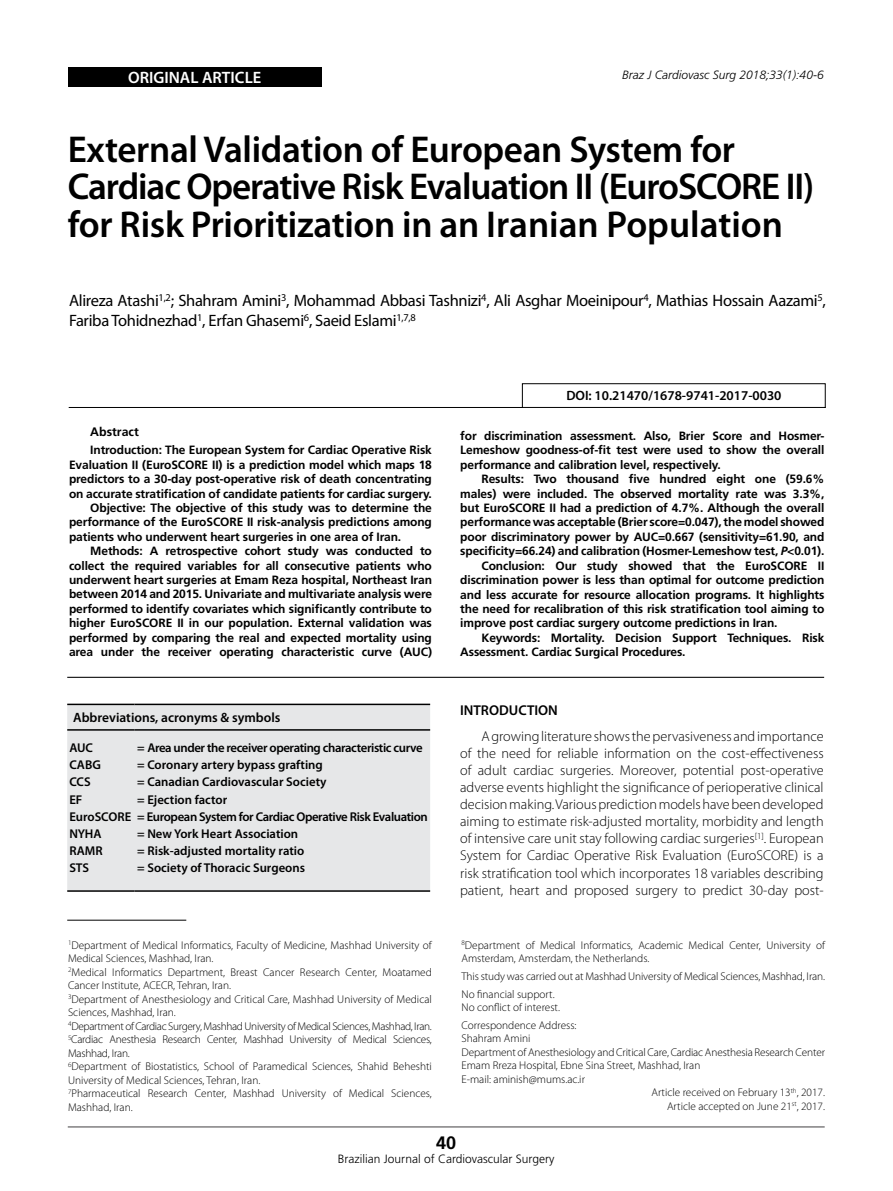
<style>
.page{position:relative;width:893px;height:1191px;background:#fff}
.page>*{position:absolute;margin:0;border:0;box-sizing:border-box;transform-origin:0 0}
.t1{font:600 37.5px/37.5px "Myriad Pro";letter-spacing:-.01em;color:#000}
.t2{font:700 18px "Frutiger";color:#000}
.t3{font:16.5px/19.8px "Myriad Pro";letter-spacing:-.02em;color:#000}
.t4{font:600 16.5px "Myriad Pro";color:#fff}
.t5{font:300 14.25px/17.1px "Myriad Pro";color:#000;text-align:justify}
.t6{font:600 14.25px "Myriad Pro";color:#000}
.t7{font:600 13.5px "Myriad Pro";color:#000}
.t8{font:600 12.75px/17.1px "Myriad Pro";color:#000}
.t9{font:700 12.3px "Frutiger";color:#000}
.t10{font:700 12px/14.4px "Frutiger";letter-spacing:-.01em;color:#000;text-align:justify}
.t11{font:300 12px "Frutiger";color:#000}
.t12{font:italic 300 12px "Frutiger";color:#000}
.t13{font:300 11.25px/13.5px "Myriad Pro";color:#000}
.s1{font-style:italic}
</style>
<div class="page">
<hr style="left:68px;top:1126px;width:757px;height:1px;background:#414042">
<div style="left:68px;top:67px;width:253px;height:20px;background:#000"></div>
<hr style="left:67px;top:677px;width:757px;height:1px;background:#000">
<hr style="left:69px;top:407px;width:757px;height:1px;background:#000">
<div style="left:522px;top:383px;width:304px;height:25px;border:1px solid #000"></div>
<hr style="left:67px;top:919px;width:119px;height:1px;background:#000">
<div style="left:67px;top:705px;width:363px;height:185px;background:#e6e7e8"></div>
<hr style="left:67px;top:703px;width:67px;height:2px;background:#000">
<hr style="left:134px;top:703px;width:296px;height:2px;background:#000">
<hr style="left:67px;top:729px;width:67px;height:1px;background:#000">
<hr style="left:134px;top:729px;width:296px;height:1px;background:#000">
<hr style="left:67px;top:890px;width:67px;height:1px;background:#000">
<hr style="left:134px;top:890px;width:296px;height:1px;background:#000">
<h3 class="t4" style="left:128px;top:69px;width:135px">ORIGINAL ARTICLE</h3>
<p class="t12" style="left:622px;top:68px;width:203px">Braz J Cardiovasc Surg 2018;33(1):40-6</p>
<h1 class="t1" style="left:68px;top:131px;width:748px">External Validation of European System for<br>Cardiac Operative Risk Evaluation II (EuroSCORE II) for Risk Prioritization in an Iranian Population</h1>
<h3 class="t3" style="left:69px;top:291px;width:758px">Alireza Atashi<sup>1,2</sup>; Shahram Amini<sup>3</sup>, Mohammad Abbasi Tashnizi<sup>4</sup>, Ali Asghar Moeinipour<sup>4</sup>, Mathias Hossain Aazami<sup>5</sup>,<br>Fariba Tohidnezhad<sup>1</sup>, Erfan Ghasemi<sup>6</sup>, Saeid Eslami<sup>1,7,8</sup></h3>
<p class="t9" style="left:90px;top:424px;width:50px">Abstract</p>
<p class="t10" style="left:90px;top:443px;width:343px">Introduction: The European System for Cardiac Operative Risk</p>
<p class="t10" style="left:69px;top:457px;width:364px">Evaluation II (EuroSCORE II) is a prediction model which maps 18</p>
<p class="t10" style="left:69px;top:472px;width:364px">predictors to a 30-day post-operative risk of death concentrating</p>
<p class="t10" style="left:69px;top:486px;width:364px">on accurate stratification of candidate patients for cardiac surgery.</p>
<p class="t10" style="left:90px;top:500px;width:343px">Objective: The objective of this study was to determine the</p>
<p class="t10" style="left:69px;top:515px;width:364px">performance of the EuroSCORE II risk-analysis predictions among</p>
<p class="t10" style="left:69px;top:529px;width:334px">patients who underwent heart surgeries in one area of Iran.</p>
<p class="t10" style="left:90px;top:544px;width:343px">Methods: A retrospective cohort study was conducted to</p>
<p class="t10" style="left:69px;top:558px;width:364px">collect the required variables for all consecutive patients who</p>
<p class="t10" style="left:69px;top:572px;width:364px">underwent heart surgeries at Emam Reza hospital, Northeast Iran</p>
<p class="t10" style="left:69px;top:587px;width:364px">between 2014 and 2015. Univariate and multivariate analysis were</p>
<p class="t10" style="left:69px;top:601px;width:364px">performed to identify covariates which significantly contribute to</p>
<p class="t10" style="left:69px;top:616px;width:364px">higher EuroSCORE II in our population. External validation was</p>
<p class="t10" style="left:69px;top:630px;width:364px">performed by comparing the real and expected mortality using</p>
<p class="t10" style="left:69px;top:644px;width:364px">area under the receiver operating characteristic curve (AUC)</p>
<p class="t7" style="left:73px;top:710px;width:209px">Abbreviations, acronyms &amp; symbols</p>
<p class="t8" style="left:69px;top:739px;width:63px">AUC<br>CABG<br>CCS<br>EF<br>EuroSCORE<br>NYHA<br>RAMR<br>STS</p>
<p class="t8" style="left:137px;top:739px;width:292px">= Area under the receiver operating characteristic curve = Coronary artery bypass grafting<br>= Canadian Cardiovascular Society<br>= Ejection factor<br>= European System for Cardiac Operative Risk Evaluation = New York Heart Association<br>= Risk-adjusted mortality ratio<br>= Society of Thoracic Surgeons</p>
<p class="t7" style="left:566px;top:388px;width:217px">DOI: 10.21470/1678-9741-2017-0030</p>
<p class="t10" style="left:460px;top:428px;width:366px">for discrimination assessment. Also, Brier Score and Hosmer-Lemeshow goodness-of-fit test were used to show the overall performance and calibration level, respectively.</p>
<p class="t10" style="left:481px;top:472px;width:344px">Results: Two thousand five hundred eight one (59.6%</p>
<p class="t10" style="left:460px;top:486px;width:366px">males) were included. The observed mortality rate was 3.3%,</p>
<p class="t10" style="left:460px;top:500px;width:366px">but EuroSCORE II had a prediction of 4.7%. Although the overall</p>
<p class="t10" style="left:460px;top:515px;width:366px">performance was acceptable (Brier score=0.047), the model showed</p>
<p class="t10" style="left:460px;top:529px;width:366px">poor discriminatory power by AUC=0.667 (sensitivity=61.90, and</p>
<p class="t10" style="left:460px;top:544px;width:366px">specificity=66.24) and calibration (Hosmer-Lemeshow test, <span class="s1">P</span>&lt;0.01).</p>
<p class="t10" style="left:481px;top:558px;width:344px">Conclusion: Our study showed that the EuroSCORE II</p>
<p class="t10" style="left:460px;top:572px;width:366px">discrimination power is less than optimal for outcome prediction</p>
<p class="t10" style="left:460px;top:587px;width:366px">and less accurate for resource allocation programs. It highlights</p>
<p class="t10" style="left:460px;top:601px;width:366px">the need for recalibration of this risk stratification tool aiming to</p>
<p class="t10" style="left:460px;top:616px;width:319px">improve post cardiac surgery outcome predictions in Iran.</p>
<p class="t10" style="left:481px;top:630px;width:344px">Keywords: Mortality. Decision Support Techniques. Risk</p>
<p class="t10" style="left:460px;top:644px;width:227px">Assessment. Cardiac Surgical Procedures.</p>
<p class="t6" style="left:460px;top:702px;width:99px">INTRODUCTION</p>
<p class="t5" style="left:460px;top:727px;width:365px;text-indent:21px">A growing literature shows the pervasiveness and importance of the need for reliable information on the cost-effectiveness of adult cardiac surgeries. Moreover, potential post-operative adverse events highlight the significance of perioperative clinical decision making. Various prediction models have been developed aiming to estimate risk-adjusted mortality, morbidity and length of intensive care unit stay following cardiac surgeries<sup>[1]</sup>. European System for Cardiac Operative Risk Evaluation (EuroSCORE) is a risk stratification tool which incorporates 18 variables describing patient, heart and proposed surgery to predict 30-day post-</p>
<p class="t13" style="left:68px;top:938px;width:365px"><sup>1</sup>Department of Medical Informatics, Faculty of Medicine, Mashhad University of Medical Sciences, Mashhad, Iran.<br><sup>2</sup>Medical Informatics Department, Breast Cancer Research Center, Moatamed Cancer Institute, ACECR, Tehran, Iran.<br><sup>3</sup>Department of Anesthesiology and Critical Care, Mashhad University of Medical Sciences, Mashhad, Iran.<br><sup>4</sup>Department of Cardiac Surgery, Mashhad University of Medical Sciences, Mashhad, Iran.<br><sup>5</sup>Cardiac Anesthesia Research Center, Mashhad University of Medical Sciences, Mashhad, Iran.<br><sup>6</sup>Department of Biostatistics, School of Paramedical Sciences, Shahid Beheshti University of Medical Sciences, Tehran, Iran.<br><sup>7</sup>Pharmaceutical Research Center, Mashhad University of Medical Sciences, Mashhad, Iran.</p>
<p class="t13" style="left:461px;top:938px;width:365px"><sup>8</sup>Department of Medical Informatics, Academic Medical Center, University of<br>Amsterdam, Amsterdam, the Netherlands.</p>
<p class="t13" style="left:461px;top:967px;width:365px;line-height:17.7px">This study was carried out at Mashhad University of Medical Sciences, Mashhad, Iran.<br>No financial support.</p>
<p class="t13" style="left:461px;top:998px;width:117px;line-height:17.7px">No conflict of interest.<br>Correspondence Address:</p>
<p class="t13" style="left:461px;top:1032px;width:71px">Shahram Amini</p>
<p class="t13" style="left:461px;top:1045px;width:365px">Department of Anesthesiology and Critical Care, Cardiac Anesthesia Research Center</p>
<p class="t13" style="left:461px;top:1059px;width:240px">Emam Rreza Hospital, Ebne Sina Street, Mashhad, Iran</p>
<p class="t13" style="left:461px;top:1072px;width:125px">E-mail: aminish@mums.ac.ir</p>
<p class="t13" style="left:651px;top:1086px;width:175px">Article received on February 13<sup>th</sup>, 2017.</p>
<p class="t13" style="left:667px;top:1099px;width:160px">Article accepted on June 21<sup>st</sup>, 2017.</p>
<h2 class="t2" style="left:436px;top:1132px;width:22px">40</h2>
<p class="t11" style="left:338px;top:1152px;width:218px">Brazilian Journal of Cardiovascular Surgery</p>
</div>
